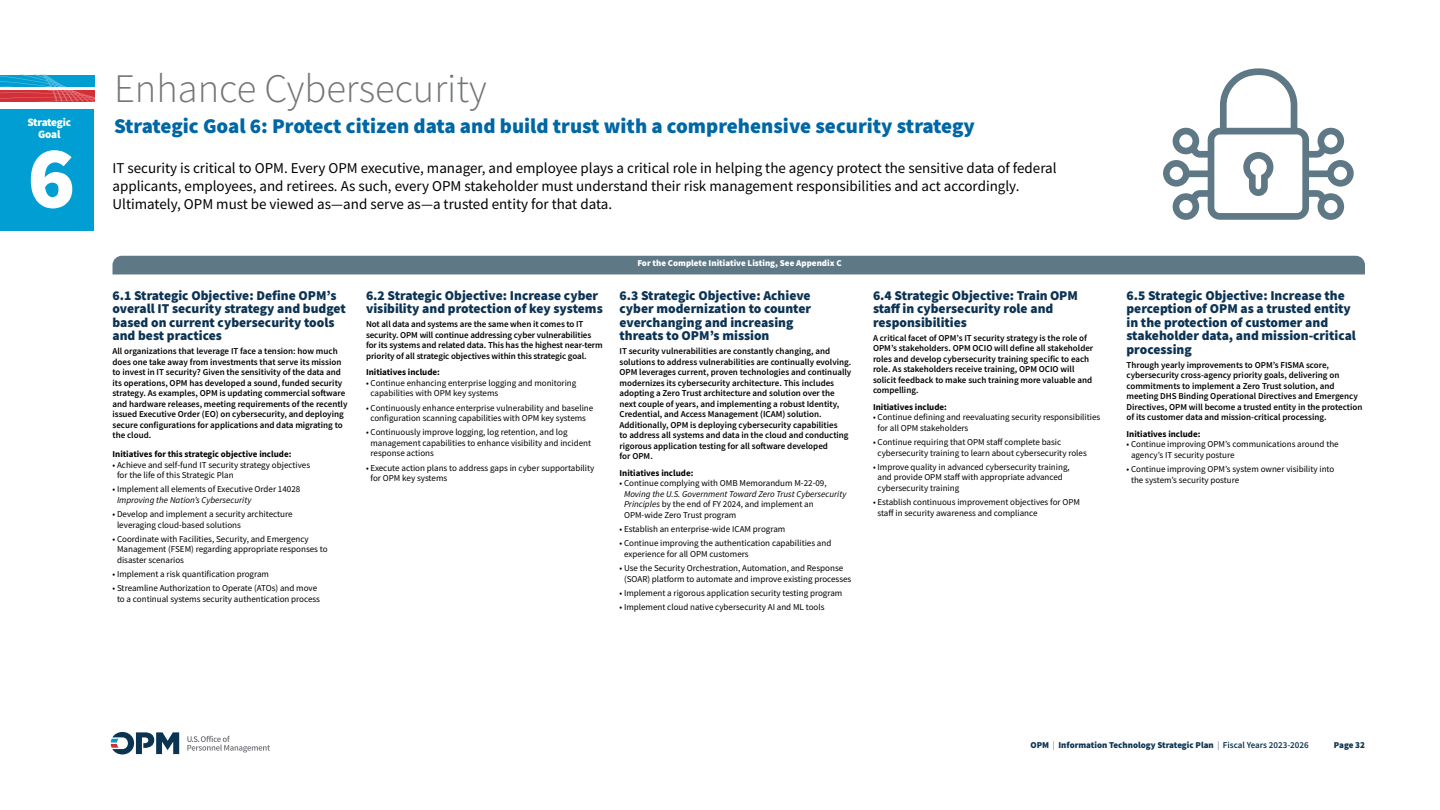
<style>
.page{position:relative;width:1440px;height:810px;background:#fff}
.page>*{position:absolute;margin:0;border:0;box-sizing:border-box;transform-origin:0 0}
.t1{font:900 88.5px "Source Sans Pro";color:#fff}
.t2{font:300 40.5px "Source Sans Pro";color:#737577}
.t3{font:900 21px "Source Sans Pro";color:#0067a5}
.t4{font:15px "Source Sans Pro";color:#000}
.t5{font:900 13.5px/13.5px "Source Sans Pro";color:#0c3353}
.t6{font:900 11.25px/11.4px "Source Sans Pro";letter-spacing:-.03em;color:#fff;text-align:center}
.t7{font:9px/10.5px "Source Sans Pro";color:#000}
.t8{font:600 9px/10.5px "Source Sans Pro";color:#000}
.t9{font:700 9px "Source Sans Pro";color:#000}
.t10{font:900 9px "Source Sans Pro";color:#0a3453}
.t11{font:900 9px "Source Sans Pro";color:#fff}
.s1{font-style:italic}
.s2{font-weight:300}
.s3{font-weight:600}
</style>
<div class="page">
<svg style="left:0;top:75px;width:94px;height:27px;background:#818099"></svg>
<div style="left:0;top:110px;width:94px;height:121px;background:#009ed2"></div>
<svg style="left:1163px;top:68px;width:191px;height:152px"></svg>
<div style="left:112px;top:256px;width:1253px;height:18px;background:#5f7886"></div>
<svg style="left:187px;top:736px;width:83px;height:16px"></svg>
<svg style="left:111px;top:732px;width:68px;height:22px"></svg>
<p class="t6" style="left:27px;top:117px;width:45px">Strategic<br>Goal</p>
<h1 class="t1" style="left:27px;top:117px;width:49px">6</h1>
<h3 class="t2" style="left:114px;top:63px;width:374px">Enhance Cybersecurity</h3>
<p class="t3" style="left:114px;top:111px;width:862px">Strategic Goal 6: Protect citizen data and build trust with a comprehensive security strategy</p>
<p class="t4" style="left:112px;top:158px;width:946px">IT security is critical to OPM. Every OPM executive, manager, and employee plays a critical role in helping the agency protect the sensitive data of federal</p>
<p class="t4" style="left:112px;top:176px;width:909px">applicants, employees, and retirees. As such, every OPM stakeholder must understand their risk management responsibilities and act accordingly.</p>
<p class="t4" style="left:112px;top:194px;width:501px">Ultimately, OPM must be viewed as—and serve as—a trusted entity for that data.</p>
<h4 class="t5" style="left:112px;top:288px;width:235px">6.1 Strategic Objective: Define OPM’s overall IT security strategy and budget based on current cybersecurity tools and best practices</h4>
<p class="t8" style="left:112px;top:346px;width:237px">All organizations that leverage IT face a tension: how much does one take away from investments that serve its mission to invest in IT security? Given the sensitivity of the data and its operations, OPM has developed a sound, funded security strategy. As examples, OPM is updating commercial software and hardware releases, meeting requirements of the recently issued Executive Order (EO) on cybersecurity, and deploying secure configurations for applications and data migrating to the cloud.</p>
<p class="t9" style="left:112px;top:448px;width:180px">Initiatives for this strategic objective include:</p>
<p class="t7" style="left:117px;top:459px;width:195px;text-indent:-5px">• Achieve and self-fund IT security strategy objectives for the life of this Strategic Plan</p>
<p class="t7" style="left:117px;top:484px;width:185px;text-indent:-5px">• Implement all elements of Executive Order 14028<br><span class="s1">Improving the Nation’s Cybersecurity</span></p>
<p class="t7" style="left:117px;top:509px;width:177px;text-indent:-5px">• Develop and implement a security architecture leveraging cloud-based solutions</p>
<p class="t7" style="left:117px;top:534px;width:212px;text-indent:-5px">• Coordinate with Facilities, Security, and Emergency<br>Management (FSEM) regarding appropriate responses to disaster scenarios</p>
<p class="t7" style="left:112px;top:569px;width:158px">• Implement a risk quantification program</p>
<p class="t7" style="left:112px;top:583px;width:209px;text-align:center">• Streamline Authorization to Operate (ATOs) and move to a continual systems security authentication process</p>
<h4 class="t5" style="left:366px;top:288px;width:238px">6.2 Strategic Objective: Increase cyber visibility and protection of key systems</h4>
<p class="t8" style="left:366px;top:319px;width:238px">Not all data and systems are the same when it comes to IT security. OPM will continue addressing cyber vulnerabilities for its systems and related data. This has the highest near-term priority of all strategic objectives within this strategic goal.</p>
<p class="t9" style="left:366px;top:366px;width:75px">Initiatives include:</p>
<p class="t7" style="left:371px;top:378px;width:207px;text-indent:-5px">• Continue enhancing enterprise logging and monitoring capabilities with OPM key systems</p>
<p class="t7" style="left:366px;top:402px;width:229px;text-align:center">• Continuously enhance enterprise vulnerability and baseline configuration scanning capabilities with OPM key systems</p>
<p class="t7" style="left:371px;top:427px;width:222px;text-indent:-5px">• Continuously improve logging, log retention, and log management capabilities to enhance visibility and incident response actions</p>
<p class="t7" style="left:371px;top:462px;width:225px;text-indent:-5px">• Execute action plans to address gaps in cyber supportability for OPM key systems</p>
<p class="t11" style="left:637px;top:257px;width:206px">For the Complete Initiative Listing, See Appendix C</p>
<h4 class="t5" style="left:620px;top:288px;width:193px">6.3 Strategic Objective: Achieve cyber modernization to counter everchanging and increasing threats to OPM’s mission</h4>
<p class="t8" style="left:620px;top:346px;width:233px">IT security vulnerabilities are constantly changing, and solutions to address vulnerabilities are continually evolving.<br>OPM leverages current, proven technologies and continually modernizes its cybersecurity architecture. This includes adopting a Zero Trust architecture and solution over the next couple of years, and implementing a robust Identity, Credential, and Access Management (ICAM) solution.<br>Additionally, OPM is deploying cybersecurity capabilities<br>to address all systems and data in the cloud and conducting rigorous application testing for all software developed<br>for OPM.</p>
<p class="t9" style="left:620px;top:467px;width:75px">Initiatives include:</p>
<p class="t7" style="left:624px;top:478px;width:224px;text-indent:-5px">• Continue complying with OMB Memorandum M-22-09, <span class="s1">Moving the U.S. Government Toward Zero Trust Cybersecurity Principles</span> by the end of FY 2024, and implement an OPM-wide Zero Trust program</p>
<p class="t7" style="left:620px;top:524px;width:167px">• Establish an enterprise-wide ICAM program</p>
<p class="t7" style="left:624px;top:538px;width:209px;text-indent:-5px">• Continue improving the authentication capabilities and experience for all OPM customers</p>
<p class="t7" style="left:624px;top:563px;width:229px;text-indent:-5px">• Use the Security Orchestration, Automation, and Response (SOAR) platform to automate and improve existing processes</p>
<p class="t7" style="left:620px;top:588px;width:224px">• Implement a rigorous application security testing program</p>
<p class="t7" style="left:620px;top:602px;width:207px">• Implement cloud native cybersecurity AI and ML tools</p>
<h4 class="t5" style="left:873px;top:288px;width:206px">6.4 Strategic Objective: Train OPM staff in cybersecurity role and responsibilities</h4>
<p class="t8" style="left:873px;top:333px;width:222px">A critical facet of OPM’s IT security strategy is the role of OPM’s stakeholders. OPM OCIO will define all stakeholder roles and develop cybersecurity training specific to each role. As stakeholders receive training, OPM OCIO will solicit feedback to make such training more valuable and compelling.</p>
<p class="t9" style="left:873px;top:401px;width:75px">Initiatives include:</p>
<p class="t7" style="left:878px;top:412px;width:224px;text-indent:-5px">• Continue defining and reevaluating security responsibilities for all OPM stakeholders</p>
<p class="t7" style="left:878px;top:437px;width:211px;text-indent:-5px">• Continue requiring that OPM staff complete basic cybersecurity training to learn about cybersecurity roles</p>
<p class="t7" style="left:878px;top:462px;width:194px;text-indent:-5px">• Improve quality in advanced cybersecurity training, and provide OPM staff with appropriate advanced cybersecurity training</p>
<p class="t7" style="left:878px;top:497px;width:204px;text-indent:-5px">• Establish continuous improvement objectives for OPM staff in security awareness and compliance</p>
<h4 class="t5" style="left:1126px;top:288px;width:231px">6.5 Strategic Objective: Increase the perception of OPM as a trusted entity in the protection of customer and stakeholder data, and mission-critical processing</h4>
<p class="t8" style="left:1126px;top:360px;width:237px">Through yearly improvements to OPM’s FISMA score, cybersecurity cross-agency priority goals, delivering on commitments to implement a Zero Trust solution, and meeting DHS Binding Operational Directives and Emergency Directives, OPM will become a trusted entity in the protection of its customer data and mission-critical processing.</p>
<p class="t9" style="left:1126px;top:428px;width:75px">Initiatives include:</p>
<p class="t7" style="left:1131px;top:439px;width:209px;text-indent:-5px">• Continue improving OPM’s communications around the agency’s IT security posture</p>
<p class="t7" style="left:1131px;top:464px;width:205px;text-indent:-5px">• Continue improving OPM’s system owner visibility into the system’s security posture</p>
<p class="t10" style="left:1031px;top:739px;width:280px">OPM <span class="s2">|</span> Information Technology Strategic Plan <span class="s2">|</span> <span class="s3">Fiscal Years 2023-2026</span></p>
<p class="t10" style="left:1334px;top:739px;width:33px">Page 32</p>
</div>
